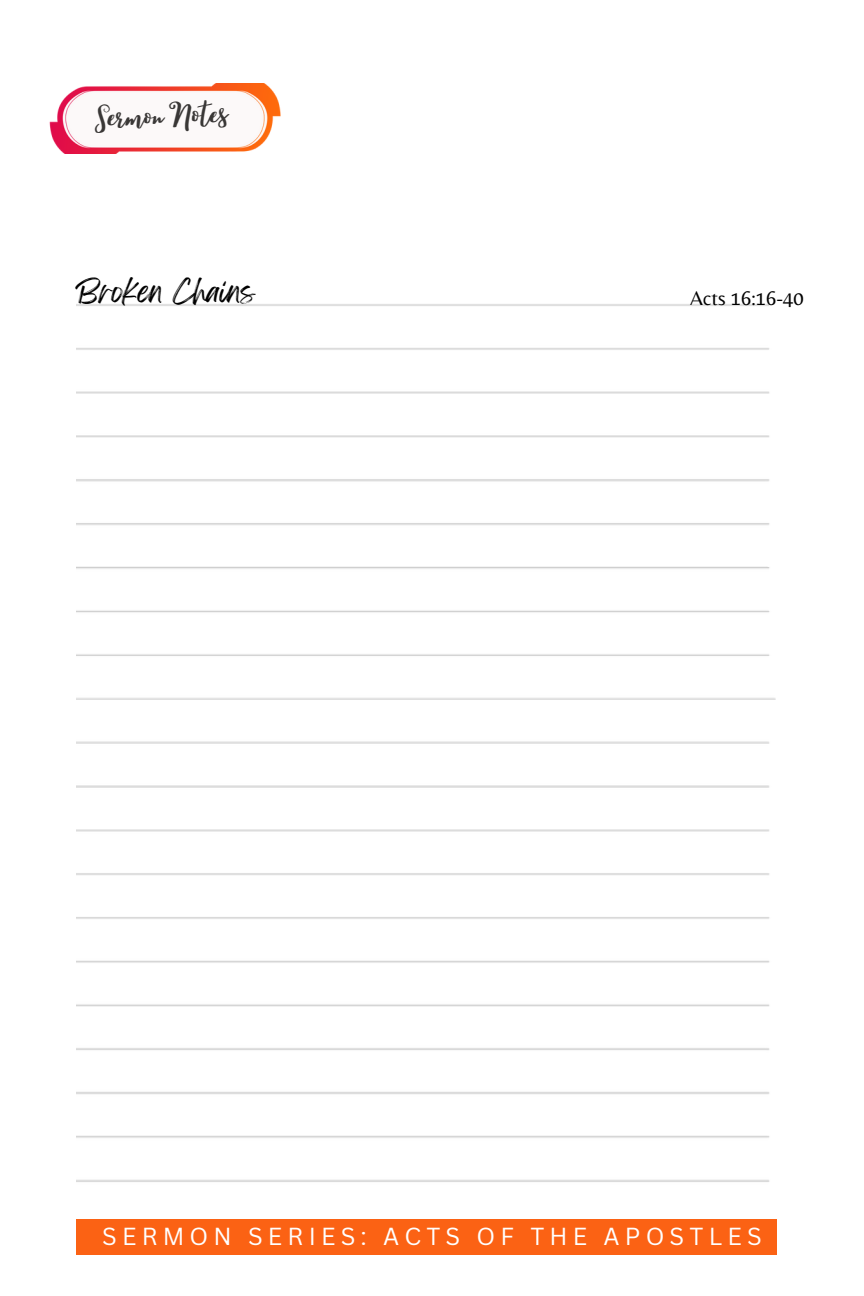
<style>
.page{position:relative;width:864px;height:1296px;background:#fff}
.page>*{position:absolute;margin:0;border:0;box-sizing:border-box;transform-origin:0 0}
.t1{font:39px "Lucky Dip Caitlin";color:#393736}
.t2{font:26.4px "Feeling Passionate";color:#000}
.t3{font:24px "Canva Sans";letter-spacing:.215em;color:#fff}
.t4{font:20.4px "Belleza";color:#000}
</style>
<div class="page">
<div style="left:76px;top:1219px;width:701px;height:36px;background:#fb6214"></div>
<img style="left:49px;top:84px;width:232px;height:70px">
<h1 class="t1" style="left:94px;top:97px;width:135px;rotate:-2deg">SermonNotes</h1>
<p class="t2" style="left:76px;top:270px;width:181px">Broken Chains</p>
<p class="t4" style="left:690px;top:286px;width:115px">Acts 16:16-40</p>
<p class="t3" style="left:102px;top:1219px;width:661px">SERMON SERIES: ACTS OF THE APOSTLES</p>
</div>
